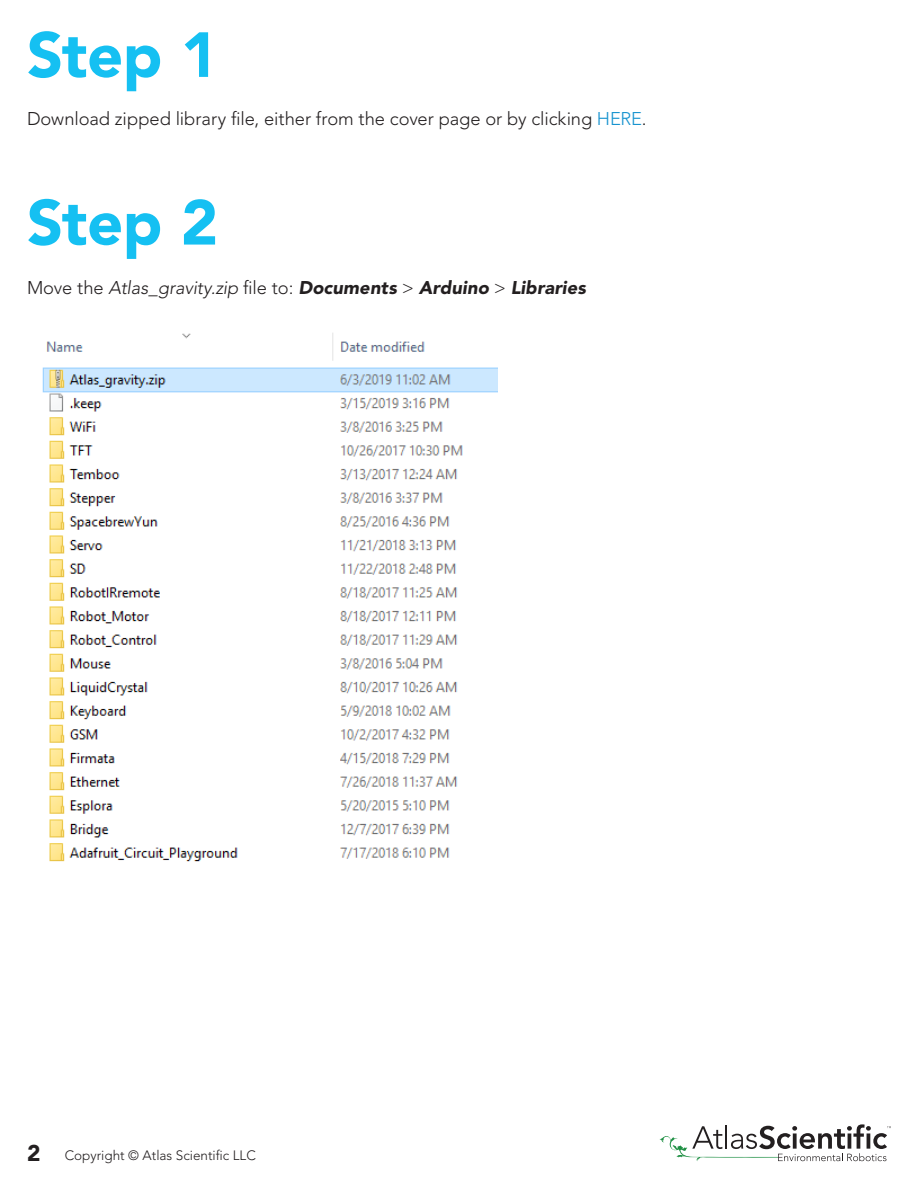
<style>
.page{position:relative;width:918px;height:1188px;background:#fff}
.page>*{position:absolute;margin:0;border:0;box-sizing:border-box;transform-origin:0 0}
.t1{font:900 63px "Avenir";letter-spacing:-.01em;color:#15c0f2}
.t2{font:300 18.3px "Avenir";letter-spacing:-.005em;color:#231f20}
.t3{font:italic 900 18.3px "Avenir";letter-spacing:.005em;color:#231f20}
.t4{font:300 13.5px "Avenir";color:#231f20}
.s1{color:#1793cf}
.s2{font-weight:300;font-style:normal}
.s3{font-weight:300}
.s4{font-weight:900;font-size:22.65px}
</style>
<div class="page">
<img style="left:42px;top:333px;width:456px;height:529px">
<svg style="left:660px;top:1124px;width:231px;height:37px"></svg>
<p class="t1" style="left:27px;top:17px;width:193px">Step 1</p>
<p class="t2" style="left:27px;top:108px;width:621px">Download zipped library file, either from the cover page or by clicking <span class="s1">HERE</span>.</p>
<p class="t1" style="left:27px;top:185px;width:193px">Step 2</p>
<p class="t3" style="left:27px;top:276px;width:560px"><span class="s2">Move the</span> <span class="s3">Atlas_gravity.zip</span> <span class="s2">file to:</span> Documents <span class="s2">&gt;</span> Arduino <span class="s2">&gt;</span> Libraries</p>
<p class="t4" style="left:27px;top:1148px;width:230px"><span class="s4">2</span> Copyright © Atlas Scientific LLC</p>
</div>
